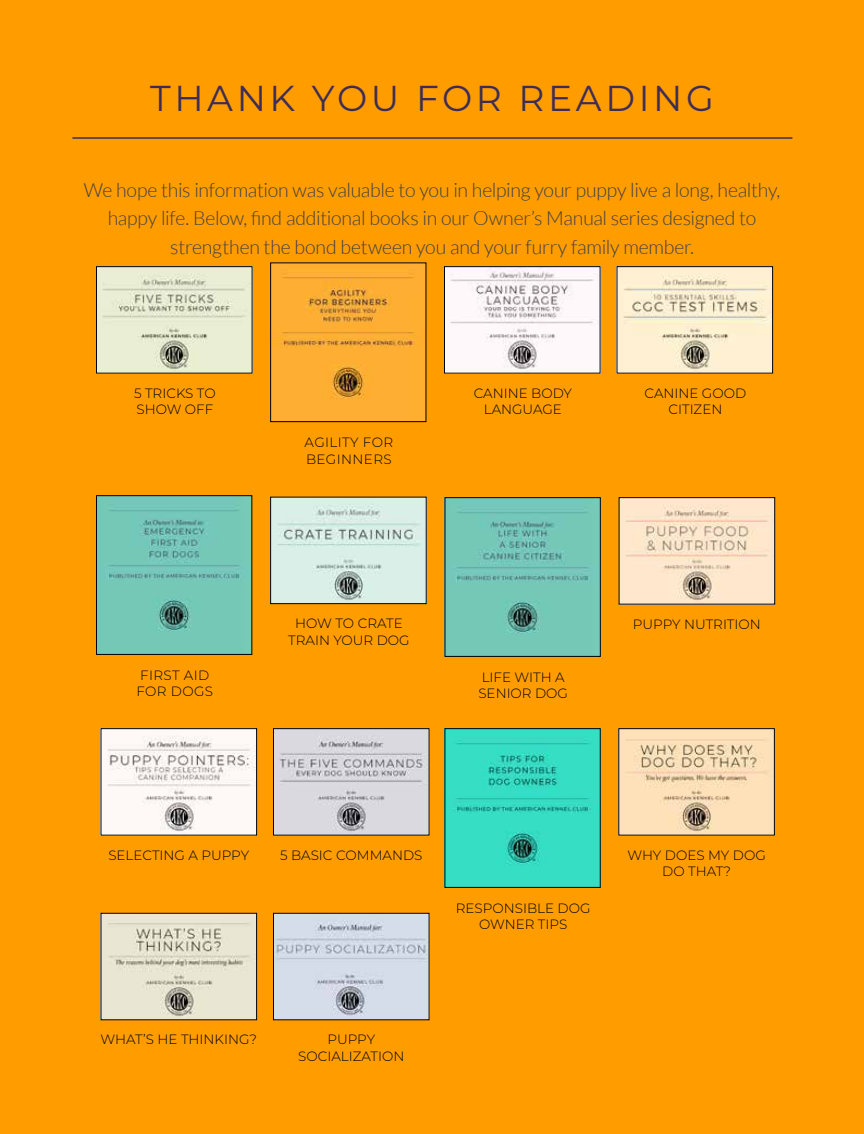
<style>
.page{position:relative;width:864px;height:1134px;background:#ff9c00}
.page>*{position:absolute;margin:0;border:0;box-sizing:border-box;transform-origin:0 0}
.t1{font:36px "Montserrat";letter-spacing:.1em;color:#3d2d55}
.t2{font:300 19.5px/28.5px "Lato";letter-spacing:-.015em;color:#414042;text-align:center}
.t3{font:300 13.5px/16.5px "Montserrat";color:#000;text-align:center}
.t4{font:300 13.5px/16.5px "Montserrat";letter-spacing:.03em;color:#000}
</style>
<div class="page">
<hr style="left:72px;top:137px;width:720px;height:2px;background:#3d2d55">
<img style="left:98px;top:268px;width:153px;height:104px">
<div style="left:96px;top:266px;width:157px;height:108px;border:1px solid #000"></div>
<img style="left:272px;top:264px;width:152px;height:156px">
<div style="left:270px;top:262px;width:156px;height:160px;border:1px solid #000"></div>
<img style="left:446px;top:268px;width:153px;height:104px">
<div style="left:444px;top:266px;width:157px;height:108px;border:1px solid #000"></div>
<img style="left:619px;top:268px;width:152px;height:104px">
<div style="left:617px;top:266px;width:156px;height:108px;border:1px solid #000"></div>
<img style="left:98px;top:497px;width:152px;height:156px">
<div style="left:96px;top:495px;width:156px;height:160px;border:1px solid #000"></div>
<img style="left:272px;top:499px;width:153px;height:103px">
<div style="left:270px;top:497px;width:157px;height:107px;border:1px solid #000"></div>
<img style="left:621px;top:499px;width:152px;height:104px">
<div style="left:619px;top:497px;width:156px;height:108px;border:1px solid #000"></div>
<img style="left:446px;top:499px;width:153px;height:156px">
<div style="left:444px;top:497px;width:157px;height:160px;border:1px solid #000"></div>
<img style="left:103px;top:730px;width:152px;height:104px">
<div style="left:101px;top:728px;width:156px;height:108px;border:1px solid #000"></div>
<img style="left:275px;top:730px;width:153px;height:104px">
<div style="left:273px;top:728px;width:157px;height:108px;border:1px solid #000"></div>
<img style="left:446px;top:730px;width:153px;height:156px">
<div style="left:444px;top:728px;width:157px;height:160px;border:1px solid #000"></div>
<img style="left:620px;top:730px;width:153px;height:104px">
<div style="left:618px;top:728px;width:157px;height:108px;border:1px solid #000"></div>
<img style="left:103px;top:915px;width:152px;height:103px">
<div style="left:101px;top:913px;width:156px;height:107px;border:1px solid #000"></div>
<img style="left:275px;top:915px;width:153px;height:103px">
<div style="left:273px;top:913px;width:157px;height:107px;border:1px solid #000"></div>
<h1 class="t1" style="left:150px;top:73px;width:565px">THANK YOU FOR READING</h1>
<h2 class="t2" style="left:84px;top:175px;width:698px">We hope this information was valuable to you in helping your puppy live a long, healthy, happy life. Below, find additional books in our Owner’s Manual series designed to strengthen the bond between you and your furry family member.</h2>
<p class="t3" style="left:134px;top:384px;width:83px;text-align:left">5 TRICKS TO<br>SHOW OFF</p>
<p class="t4" style="left:136px;top:666px;width:78px">FIRST AID<br>FOR DOGS</p>
<p class="t4" style="left:305px;top:434px;width:90px">AGILITY FOR<br>BEGINNERS</p>
<p class="t3" style="left:474px;top:384px;width:100px">CANINE BODY<br>LANGUAGE</p>
<p class="t3" style="left:645px;top:384px;width:103px">CANINE GOOD<br>CITIZEN</p>
<p class="t3" style="left:288px;top:615px;width:123px">HOW TO CRATE<br>TRAIN YOUR DOG</p>
<p class="t3" style="left:633px;top:615px;width:129px">PUPPY NUTRITION</p>
<p class="t3" style="left:478px;top:668px;width:91px;text-align:left">LIFE WITH A<br>SENIOR DOG</p>
<p class="t3" style="left:108px;top:846px;width:142px">SELECTING A PUPPY</p>
<p class="t3" style="left:280px;top:846px;width:144px">5 BASIC COMMANDS</p>
<p class="t3" style="left:456px;top:899px;width:136px">RESPONSIBLE DOG<br>OWNER TIPS</p>
<p class="t3" style="left:627px;top:846px;width:140px">WHY DOES MY DOG<br>DO THAT?</p>
<p class="t3" style="left:100px;top:1031px;width:158px">WHAT’S HE THINKING?</p>
<p class="t3" style="left:298px;top:1031px;width:108px">PUPPY<br>SOCIALIZATION</p>
</div>
